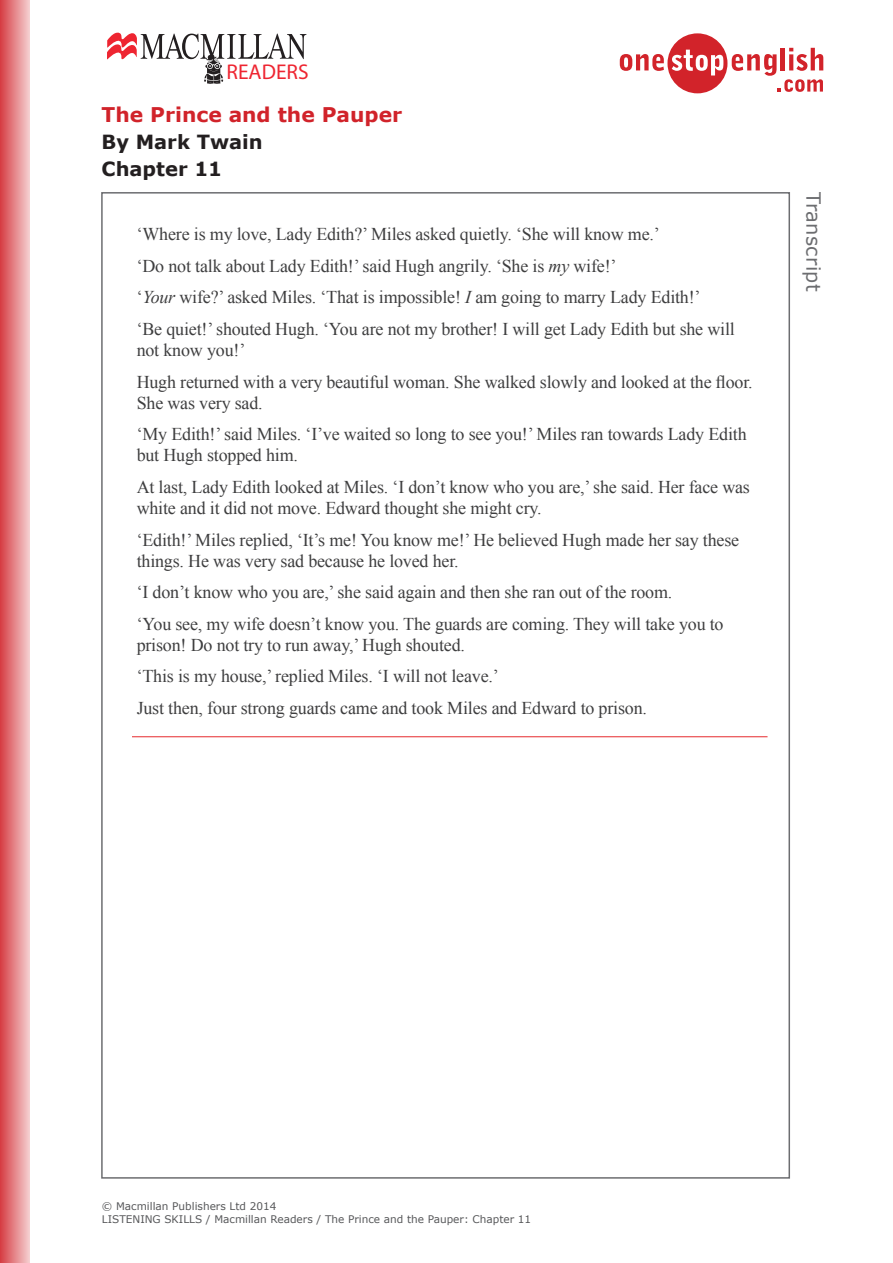
<style>
.page{position:relative;width:893px;height:1263px;background:#fff}
.page>*{position:absolute;margin:0;border:0;box-sizing:border-box;transform-origin:0 0}
.t1{font:21.45px "Myriad Pro";color:#ee2531}
.t2{font:700 20.25px "Verdana";color:#d1232a}
.t3{font:700 19.5px/27px "Verdana";color:#231f20}
.t4{font:19.5px "Verdana";letter-spacing:.02em;color:#6c6d70}
.Transcript{font:18px/21px "Times New Roman";letter-spacing:-.01em;color:#3e3e3f}
.t5{font:10.5px/13.5px "Verdana";color:#57585a}
.s1{font-style:italic}
</style>
<div class="page">
<svg style="left:107px;top:32px;width:199px;height:52px"></svg>
<div style="left:0;top:0;width:30px;height:1263px;background:linear-gradient(to right,#d63d44,#f4cbcc)"></div>
<svg style="left:620px;top:33px;width:203px;height:60px"></svg>
<hr style="left:132px;top:736px;width:635px;height:1px;background:#e62a2d">
<p class="t1" style="left:227px;top:59px;width:84px">READERS</p>
<p class="t2" style="left:102px;top:100px;width:302px">The Prince and the Pauper</p>
<p class="t3" style="left:102px;top:128px;width:163px">By Mark Twain<br>Chapter 11</p>
<p class="Transcript" style="left:137px;top:223px;width:525px">‘Where is my love, Lady Edith?’ Miles asked quietly. ‘She will know me.’</p>
<p class="Transcript" style="left:137px;top:255px;width:481px">‘Do not talk about Lady Edith!’ said Hugh angrily. ‘She is <span class="s1">my</span> wife!’</p>
<p class="Transcript" style="left:137px;top:287px;width:565px">‘<span class="s1">Your</span> wife?’ asked Miles. ‘That is impossible! <span class="s1">I</span> am going to marry Lady Edith!’</p>
<p class="Transcript" style="left:137px;top:318px;width:600px">‘Be quiet!’ shouted Hugh. ‘You are not my brother! I will get Lady Edith but she will not know you!’</p>
<p class="Transcript" style="left:137px;top:371px;width:617px">Hugh returned with a very beautiful woman. She walked slowly and looked at the floor.<br>She was very sad.</p>
<p class="Transcript" style="left:137px;top:423px;width:611px">‘My Edith!’ said Miles. ‘I’ve waited so long to see you!’ Miles ran towards Lady Edith but Hugh stopped him.</p>
<p class="Transcript" style="left:137px;top:476px;width:615px">At last, Lady Edith looked at Miles. ‘I don’t know who you are,’ she said. Her face was white and it did not move. Edward thought she might cry.</p>
<p class="Transcript" style="left:137px;top:529px;width:604px">‘Edith!’ Miles replied, ‘It’s me! You know me!’ He believed Hugh made her say these things. He was very sad because he loved her.</p>
<p class="Transcript" style="left:137px;top:581px;width:537px">‘I don’t know who you are,’ she said again and then she ran out of the room.</p>
<p class="Transcript" style="left:137px;top:613px;width:588px">‘You see, my wife doesn’t know you. The guards are coming. They will take you to prison! Do not try to run away,’ Hugh shouted.</p>
<p class="Transcript" style="left:137px;top:666px;width:364px">‘This is my house,’ replied Miles. ‘I will not leave.’</p>
<p class="Transcript" style="left:137px;top:697px;width:512px">Just then, four strong guards came and took Miles and Edward to prison.</p>
<p class="t4" style="left:827px;top:192px;width:101px;rotate:90deg">Transcript</p>
<p class="t5" style="left:102px;top:1199px;width:431px">© Macmillan Publishers Ltd 2014<br>LISTENING SKILLS / Macmillan Readers / The Prince and the Pauper: Chapter 11</p>
</div>
